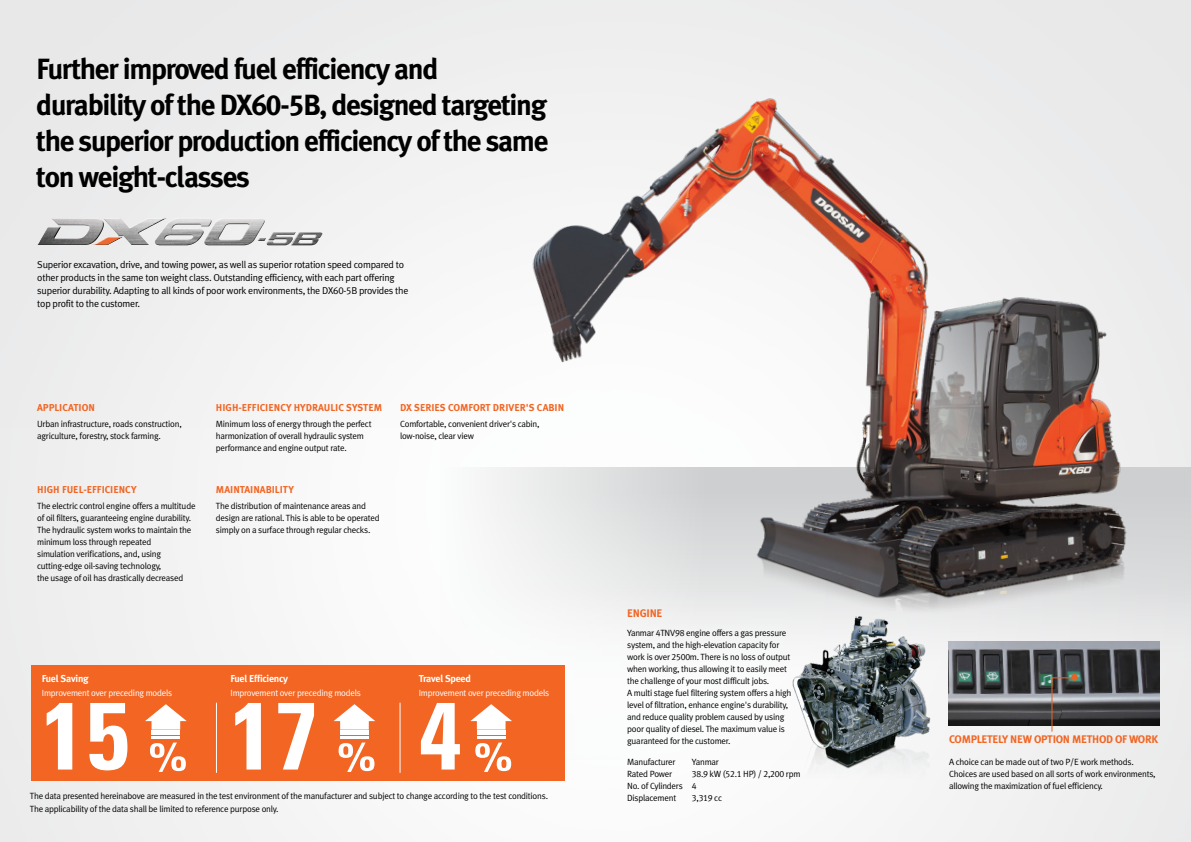
<style>
.page{position:relative;width:1191px;height:842px;background:#fff}
.page>*{position:absolute;margin:0;border:0;box-sizing:border-box;transform-origin:0 0}
.t1{font:700 condensed 95.4px "Univers";color:#fff}
.t2{font:700 condensed 40.2px "Univers";color:#fff;scale:1.25 1}
.t3{font:700 29.2px/36px "Meta Plus Lining";letter-spacing:-.045em;color:#000}
.t4{font:700 11px "Meta Plus Lining";letter-spacing:-.025em;color:#f26522}
.t5{font:10px/13px "Meta Plus Lining Normal";letter-spacing:-.025em;color:#000}
.t6{font:700 10px "Meta Plus Lining";color:#f26522}
.t7{font:700 10px "Meta Plus Lining";letter-spacing:-.035em;color:#fff}
.t8{font:9px/12px "Meta Plus Lining Normal";letter-spacing:-.025em;color:#000}
.t9{font:9px "Meta Plus Lining Normal";letter-spacing:-.025em;color:#fff}
</style>
<div class="page">
<img style="left:0;top:0;width:1191px;height:842px">
<img style="left:0;top:428px;width:1191px;height:332px">
<div style="left:31px;top:665px;width:533px;height:116px;background:#f26522"></div>
<hr style="left:216px;top:703px;width:1px;height:70px;background:#fff">
<hr style="left:399px;top:703px;width:1px;height:70px;background:#fff">
<img style="left:948px;top:642px;width:211px;height:83px">
<svg style="left:1051px;top:677px;width:24px;height:56px"></svg>
<div style="left:1071px;top:674px;width:6px;height:7px;background:#e96324;border-radius:50%"></div>
<img style="left:786px;top:624px;width:155px;height:194px">
<svg style="left:36px;top:217px;width:288px;height:30px"></svg>
<svg style="left:91px;top:236px;width:33px;height:9px"></svg>
<img style="left:496px;top:90px;width:695px;height:534px">
<svg style="left:145px;top:704px;width:42px;height:26px"></svg>
<hr style="left:151px;top:731px;width:29px;height:4px;background:#fff">
<hr style="left:151px;top:736px;width:29px;height:3px;background:#fff">
<svg style="left:334px;top:704px;width:41px;height:26px"></svg>
<hr style="left:340px;top:731px;width:29px;height:4px;background:#fff">
<hr style="left:340px;top:736px;width:29px;height:3px;background:#fff">
<svg style="left:470px;top:704px;width:42px;height:26px"></svg>
<hr style="left:477px;top:731px;width:28px;height:4px;background:#fff">
<hr style="left:477px;top:736px;width:28px;height:3px;background:#fff">
<h3 class="t3" style="left:36px;top:51px;width:514px">Further improved fuel efficiency and durability of the DX60-5B, designed targeting the superior production efficiency of the same ton weight-classes</h3>
<p class="t5" style="left:37px;top:258px;width:373px">Superior excavation, drive, and towing power, as well as superior rotation speed compared to other products in the same ton weight class. Outstanding efficiency, with each part offering superior durability. Adapting to all kinds of poor work environments, the DX60-5B provides the top profit to the customer.</p>
<p class="t6" style="left:37px;top:401px;width:59px">Application</p>
<p class="t8" style="left:37px;top:417px;width:146px">Urban infrastructure, roads construction, agriculture, forestry, stock farming.</p>
<p class="t6" style="left:37px;top:483px;width:101px">High Fuel-efficiency</p>
<p class="t8" style="left:37px;top:499px;width:160px">The electric control engine offers a multitude of oil filters, guaranteeing engine durability.<br>The hydraulic system works to maintain the minimum loss through repeated<br>simulation verifications, and, using cutting-edge oil-saving technology,<br>the usage of oil has drastically decreased</p>
<p class="t6" style="left:216px;top:401px;width:166px">High-efficiency Hydraulic System</p>
<p class="t8" style="left:216px;top:417px;width:157px">Minimum loss of energy through the perfect harmonization of overall hydraulic system performance and engine output rate.</p>
<p class="t6" style="left:216px;top:483px;width:79px">Maintainability</p>
<p class="t8" style="left:216px;top:499px;width:165px">The distribution of maintenance areas and design are rational. This is able to be operated simply on a surface through regular checks.</p>
<p class="t6" style="left:400px;top:401px;width:166px">DX Series Comfort Driver's Cabin</p>
<p class="t8" style="left:400px;top:417px;width:141px">Comfortable, convenient driver's cabin, low-noise, clear view</p>
<p class="t7" style="left:42px;top:672px;width:49px">Fuel Saving</p>
<p class="t9" style="left:42px;top:687px;width:132px">Improvement over preceding models</p>
<p class="t7" style="left:230px;top:672px;width:59px">Fuel Efficiency</p>
<p class="t9" style="left:230px;top:687px;width:132px">Improvement over preceding models</p>
<p class="t7" style="left:419px;top:672px;width:54px">Travel Speed</p>
<p class="t9" style="left:419px;top:687px;width:132px">Improvement over preceding models</p>
<h1 class="t1" style="left:42px;top:677px;width:89px">15</h1>
<h2 class="t2" style="left:148px;top:732px;width:33px">%</h2>
<h1 class="t1" style="left:230px;top:677px;width:89px">17</h1>
<h2 class="t2" style="left:337px;top:732px;width:33px">%</h2>
<h1 class="t1" style="left:419px;top:677px;width:44px">4</h1>
<h2 class="t2" style="left:474px;top:732px;width:33px">%</h2>
<p class="t8" style="left:30px;top:789px;width:520px;line-height:13px">The data presented hereinabove are measured in the test environment of the manufacturer and subject to change according to the test conditions.<br>The applicability of the data shall be limited to reference purpose only.</p>
<p class="t4" style="left:627px;top:607px;width:37px">Engine</p>
<p class="t8" style="left:627px;top:626px;width:166px">Yanmar 4TNV98 engine offers a gas pressure system, and the high-elevation capacity for work is over 2500m. There is no loss of output when working, thus allowing it to easily meet the challenge of your most difficult jobs.<br>A multi stage fuel filtering system offers a high level of filtration, enhance engine's durability, and reduce quality problem caused by using poor quality of diesel. The maximum value is guaranteed for the customer.</p>
<p class="t8" style="left:627px;top:756px;width:57px">Manufacturer<br>Rated Power<br>No. of Cylinders<br>Displacement</p>
<p class="t8" style="left:692px;top:756px;width:110px">Yanmar<br>38.9 kW (52.1 HP) / 2,200 rpm<br>4<br>3,319 cc</p>
<p class="t4" style="left:949px;top:733px;width:211px">Completely N ew Option Method of Work</p>
<p class="t8" style="left:949px;top:756px;width:208px">A choice can be made out of two P/E work methods.<br>Choices are used based on all sorts of work environments, allowing the maximization of fuel efficiency.</p>
</div>
